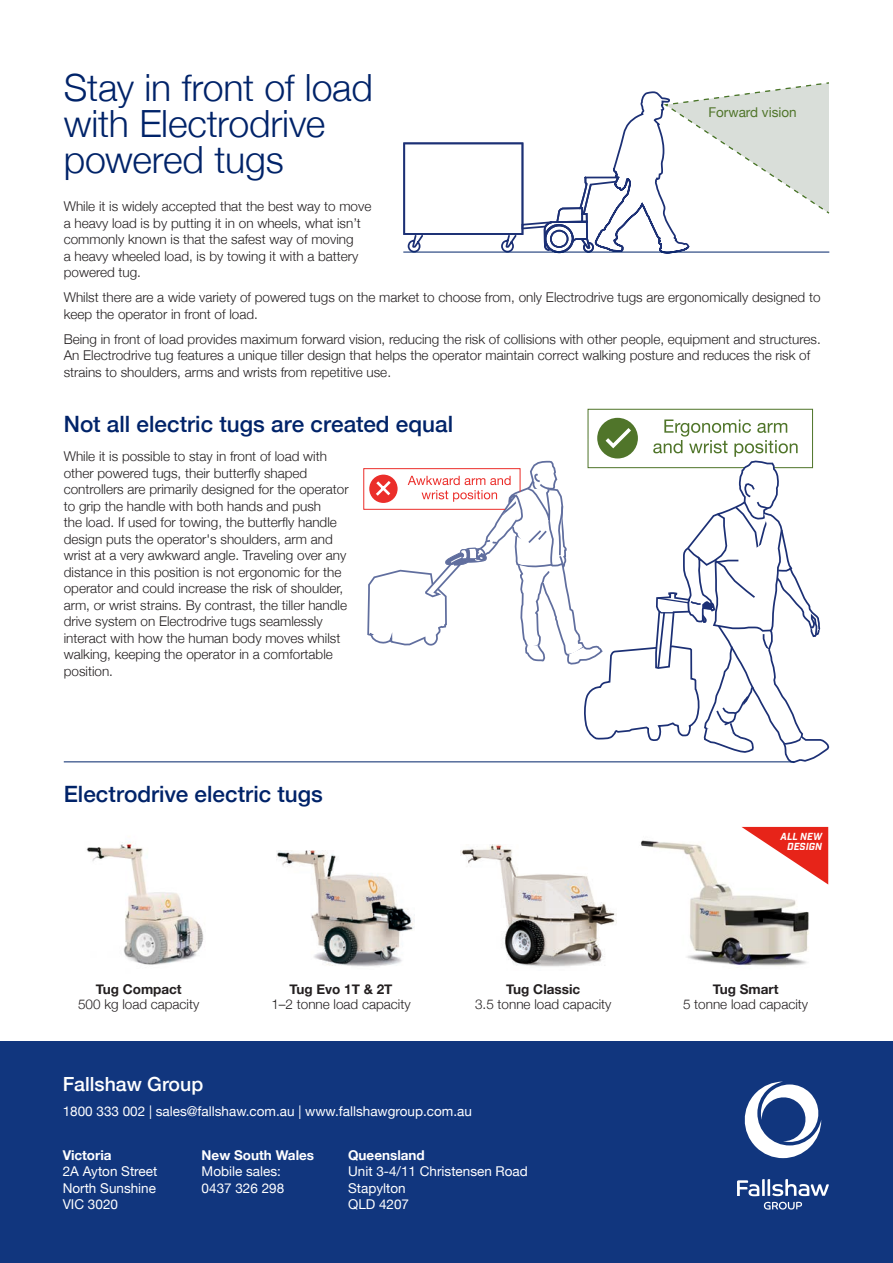
<style>
.page{position:relative;width:893px;height:1263px;background:#fff}
.page>*{position:absolute;margin:0;border:0;box-sizing:border-box;transform-origin:0 0}
.Heading_1{font:300 37.5px/36px "Helvetica Neue";letter-spacing:-.005em;color:#002369}
.Heading_2{font:500 22.5px "Helvetica Neue";color:#002369}
.t1{font:500 19.5px "Helvetica Neue";color:#fff}
.Body_copy{font:300 13.5px/16.5px "Helvetica Neue";color:#231f20}
.Body{font:13.5px/16.5px "Helvetica Neue";color:#fff}
.Specifications{font:300 13.5px "Helvetica Neue";color:#231f20}
.Specifications-2{font:700 13.5px "Helvetica Neue";color:#231f20}
.t2{font:13.5px "Helvetica Neue";color:#50752a}
.t3{font:italic 700 9.9px/9.9px "Industry";letter-spacing:.01em;color:#fff;text-align:right}
.s1{font-weight:700}
</style>
<div class="page">
<div style="left:0;top:1042px;width:893px;height:221px;background:#11367e"></div>
<img style="left:86px;top:841px;width:118px;height:124px">
<img style="left:276px;top:851px;width:138px;height:116px">
<img style="left:461px;top:845px;width:155px;height:122px">
<img style="left:641px;top:840px;width:168px;height:126px">
<svg style="left:741px;top:827px;width:87px;height:57px"></svg>
<svg style="left:403px;top:82px;width:426px;height:170px"></svg>
<div style="left:587px;top:409px;width:226px;height:59px;border:1px solid #50752a"></div>
<svg style="left:363px;top:419px;width:467px;height:344px"></svg>
<hr style="left:64px;top:761px;width:730px;height:1px;background:#002369">
<hr style="left:403px;top:252px;width:426px;height:1px;background:#002369">
<svg style="left:737px;top:1179px;width:92px;height:17px"></svg>
<svg style="left:764px;top:1202px;width:38px;height:7px"></svg>
<svg style="left:744px;top:1081px;width:77px;height:77px"></svg>
<p class="Heading_1" style="left:64px;top:67px;width:311px">Stay in front of load with Electrodrive powered tugs</p>
<p class="Body_copy" style="left:64px;top:197px;width:309px">While it is widely accepted that the best way to move a heavy load is by putting it in on wheels, what isn’t commonly known is that the safest way of moving<br>a heavy wheeled load, is by towing it with a battery powered tug.</p>
<p class="Body_copy" style="left:64px;top:288px;width:758px">Whilst there are a wide variety of powered tugs on the market to choose from, only Electrodrive tugs are ergonomically designed to keep the operator in front of load.</p>
<p class="Body_copy" style="left:64px;top:330px;width:758px">Being in front of load provides maximum forward vision, reducing the risk of collisions with other people, equipment and structures.<br>An Electrodrive tug features a unique tiller design that helps the operator maintain correct walking posture and reduces the risk of strains to shoulders, arms and wrists from repetitive use.</p>
<p class="Heading_2" style="left:64px;top:406px;width:391px">Not all electric tugs are created equal</p>
<p class="Body_copy" style="left:64px;top:447px;width:286px">While it is possible to stay in front of load with other powered tugs, their butterfly shaped controllers are primarily designed for the operator to grip the handle with both hands and push<br>the load. If used for towing, the butterfly handle design puts the operator's shoulders, arm and wrist at a very awkward angle. Traveling over any distance in this position is not ergonomic for the operator and could increase the risk of shoulder, arm, or wrist strains. By contrast, the tiller handle drive system on Electrodrive tugs seamlessly interact with how the human body moves whilst walking, keeping the operator in a comfortable position.</p>
<p class="t2" style="left:708px;top:103px;width:90px">Forward vision</p>
<p class="Heading_2" style="left:64px;top:776px;width:261px">Electrodrive electric tugs</p>
<p class="Specifications-2" style="left:96px;top:979px;width:87px">Tug Compact</p>
<p class="Specifications" style="left:78px;top:993px;width:123px">500 kg load capacity</p>
<p class="Specifications-2" style="left:289px;top:979px;width:105px">Tug Evo 1T &amp; 2T</p>
<p class="Specifications" style="left:271px;top:993px;width:141px">1–2 tonne load capacity</p>
<p class="Specifications-2" style="left:506px;top:979px;width:75px">Tug Classic</p>
<p class="Specifications" style="left:475px;top:993px;width:138px">3.5 tonne load capacity</p>
<p class="t1" style="left:63px;top:1068px;width:142px">Fallshaw Group</p>
<p class="Body" style="left:63px;top:1103px;width:411px">1800 333 002 | sales@fallshaw.com.au | www.fallshawgroup.com.au</p>
<p class="Body" style="left:63px;top:1148px;width:96px"><span class="s1">Victoria<br></span>2A Ayton Street<br>North Sunshine<br>VIC 3020</p>
<p class="Body" style="left:202px;top:1148px;width:114px"><span class="s1">New South Wales<br></span>Mobile sales:<br>0437 326 298</p>
<p class="Body" style="left:348px;top:1148px;width:181px"><span class="s1">Queensland<br></span>Unit 3-4/11 Christensen Road<br>Stapylton<br>QLD 4207</p>
<p class="t3" style="left:780px;top:832px;width:43px">ALL NEW<br>DESIGN</p>
<p class="Specifications-2" style="left:713px;top:979px;width:67px">Tug Smart</p>
<p class="Specifications" style="left:683px;top:993px;width:127px">5 tonne load capacity</p>
</div>
